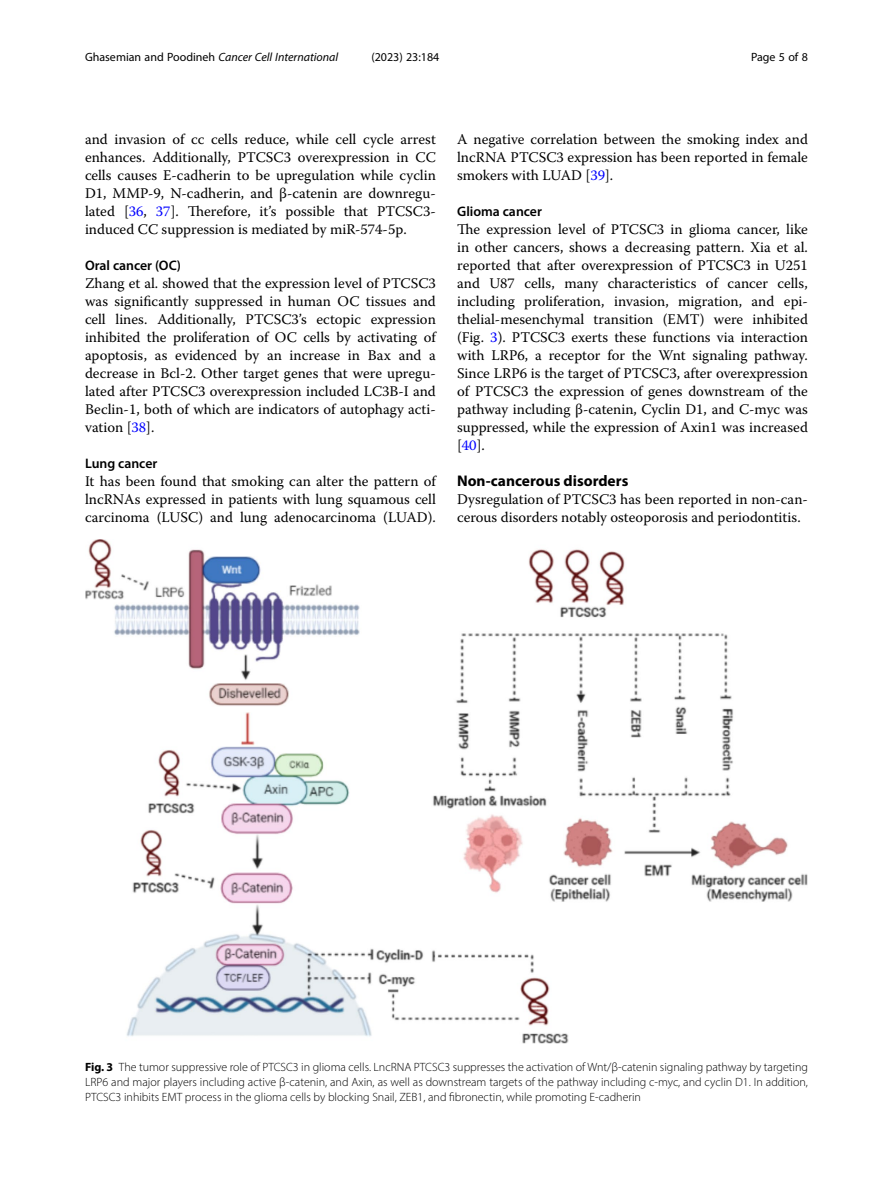
<style>
.page{position:relative;width:893px;height:1191px;background:#fff}
.page>*{position:absolute;margin:0;border:0;box-sizing:border-box;transform-origin:0 0}
.Head_1{font:700 15.45px "Myriad Pro";color:#000}
.Body_Text{font:14.7px/18px "Warnock Pro";color:#000;text-align:justify}
.Head_2{font:600 13.8px "Myriad Pro";color:#000}
.Figure_Caption{font:300 12px/15px "Myriad Pro";color:#000;text-align:justify}
.t1{font:italic 12px "Myriad Pro";color:#000}
.t2{font:12px "Myriad Pro";color:#000}
.s1{font-style:normal}
.s2{color:#00f}
.s3{font-weight:700}
</style>
<div class="page">
<img style="left:85px;top:539px;width:723px;height:505px">
<p class="t1" style="left:85px;top:50px;width:255px"><span class="s1">Ghasemian and Poodineh</span> Cancer Cell International</p>
<p class="t2" style="left:371px;top:50px;width:70px">(2023) 23:184</p>
<p class="t2" style="left:751px;top:50px;width:58px">Page 5 of 8</p>
<p class="Body_Text" style="left:85px;top:130px;width:352px">and invasion of cc cells reduce, while cell cycle arrest enhances. Additionally, PTCSC3 overexpression in CC cells causes E-cadherin to be upregulation while cyclin D1, MMP-9, N-cadherin, and β-catenin are downregu&shy;lated [<span class="s2">36</span>, <span class="s2">37</span>]. Therefore, it’s possible that PTCSC3- induced CC suppression is mediated by miR-574-5p.</p>
<p class="Head_2" style="left:85px;top:257px;width:98px">Oral cancer (OC)</p>
<p class="Body_Text" style="left:85px;top:274px;width:352px">Zhang et al. showed that the expression level of PTCSC3 was significantly suppressed in human OC tissues and cell lines. Additionally, PTCSC3’s ectopic expression inhibited the proliferation of OC cells by activating of apoptosis, as evidenced by an increase in Bax and a decrease in Bcl-2. Other target genes that were upregu&shy;lated after PTCSC3 overexpression included LC3B-I and Beclin-1, both of which are indicators of autophagy acti&shy;vation [<span class="s2">38</span>].</p>
<p class="Head_2" style="left:85px;top:455px;width:74px">Lung cancer</p>
<p class="Body_Text" style="left:85px;top:472px;width:352px">It has been found that smoking can alter the pattern of lncRNAs expressed in patients with lung squamous cell carcinoma (LUSC) and lung adenocarcinoma (LUAD).</p>
<p class="Body_Text" style="left:457px;top:130px;width:352px">A negative correlation between the smoking index and lncRNA PTCSC3 expression has been reported in female smokers with LUAD [<span class="s2">39</span>].</p>
<p class="Head_2" style="left:457px;top:203px;width:86px">Glioma cancer</p>
<p class="Body_Text" style="left:457px;top:220px;width:352px">The expression level of PTCSC3 in glioma cancer, like in other cancers, shows a decreasing pattern. Xia et al. reported that after overexpression of PTCSC3 in U251 and U87 cells, many characteristics of cancer cells, including proliferation, invasion, migration, and epi&shy;thelial-mesenchymal transition (EMT) were inhibited (Fig. <span class="s2">3</span>). PTCSC3 exerts these functions via interaction with LRP6, a receptor for the Wnt signaling pathway.<br>Since LRP6 is the target of PTCSC3, after overexpression of PTCSC3 the expression of genes downstream of the pathway including β-catenin, Cyclin D1, and C-myc was suppressed, while the expression of Axin1 was increased [<span class="s2">40</span>].</p>
<p class="Head_1" style="left:457px;top:471px;width:173px">Non-cancerous disorders</p>
<p class="Body_Text" style="left:457px;top:490px;width:352px">Dysregulation of PTCSC3 has been reported in non-can&shy;cerous disorders notably osteoporosis and periodontitis.</p>
<p class="Figure_Caption" style="left:85px;top:1059px;width:724px"><span class="s3">Fig. 3</span> The tumor suppressive role of PTCSC3 in glioma cells. LncRNA PTCSC3 suppresses the activation of Wnt/β-catenin signaling pathway by targeting LRP6 and major players including active β-catenin, and Axin, as well as downstream targets of the pathway including c-myc, and cyclin D1. In addition, PTCSC3 inhibits EMT process in the glioma cells by blocking Snail, ZEB1, and fibronectin, while promoting E-cadherin</p>
</div>
